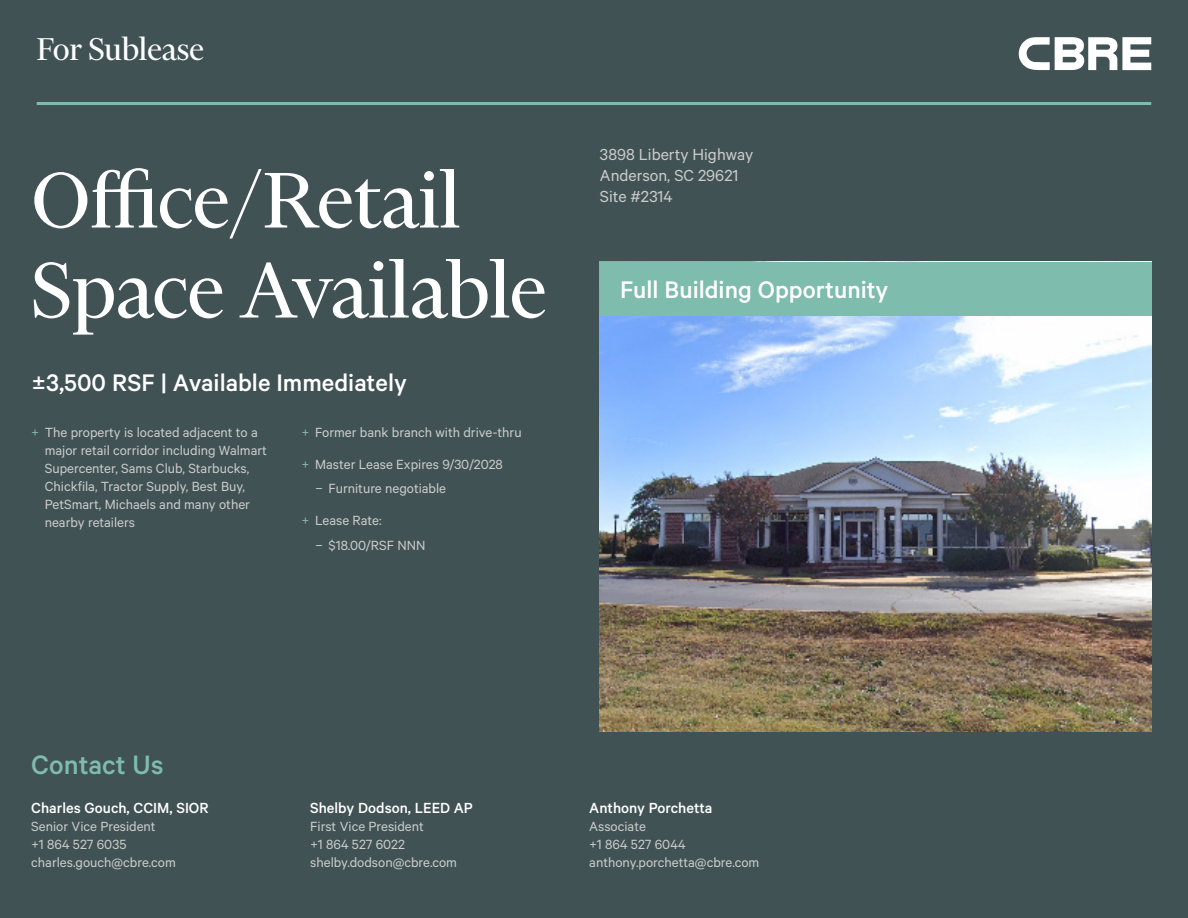
<style>
.page{position:relative;width:1188px;height:918px;background:#415255}
.page>*{position:absolute;margin:0;border:0;box-sizing:border-box;transform-origin:0 0}
.Heading_Large{font:90px "Financier Display";color:#fff}
.t1{font:36px "Financier Display";color:#fff}
.Contact_Us{font:500 30px "Calibre";color:#7ebcad}
.Subheading_Small{font:500 27px "Calibre";color:#fff}
.t2{font:18px "Calibre";color:#cbccca}
.Broker_Name{font:500 16.5px "Calibre";color:#fff}
.Contact_Info{font:15px/18px "Calibre";color:#cbccca}
.s1{color:#7ebcad}
</style>
<div class="page">
<img style="left:600px;top:316px;width:551px;height:415px">
<svg style="left:1019px;top:37px;width:132px;height:33px"></svg>
<hr style="left:37px;top:102px;width:1114px;height:3px;background:#7ebcad">
<div style="left:600px;top:262px;width:552px;height:54px;background:#7ebcad"></div>
<p class="t1" style="left:37px;top:30px;width:169px">For Sublease</p>
<p class="Heading_Large" style="left:31px;top:153px;width:431px">Office/Retail</p>
<p class="Heading_Large" style="left:31px;top:243px;width:517px">Space Available</p>
<p class="Subheading_Small" style="left:31px;top:367px;width:377px">±3,500 RSF | Available Immediately</p>
<p class="Contact_Info" style="left:45px;top:423px;width:224px;text-indent:-14px"><span class="s1">+</span> The property is located adjacent to a major retail corridor including Walmart Supercenter, Sams Club, Starbucks, Chickfila, Tractor Supply, Best Buy, PetSmart, Michaels and many other nearby retailers</p>
<p class="Contact_Info" style="left:302px;top:423px;width:222px"><span class="s1">+</span> Former bank branch with drive-thru</p>
<p class="Contact_Info" style="left:302px;top:454px;width:203px"><span class="s1">+</span> Master Lease Expires 9/30/2028</p>
<p class="Contact_Info" style="left:315px;top:479px;width:133px">− Furniture negotiable</p>
<p class="Contact_Info" style="left:302px;top:511px;width:82px"><span class="s1">+</span> Lease Rate:</p>
<p class="Contact_Info" style="left:315px;top:535px;width:112px">− $18.00/RSF NNN</p>
<p class="t2" style="left:600px;top:144px;width:155px">3898 Liberty Highway</p>
<p class="t2" style="left:600px;top:165px;width:140px">Anderson, SC 29621</p>
<p class="t2" style="left:600px;top:186px;width:74px">Site #2314</p>
<p class="Subheading_Small" style="left:620px;top:274px;width:270px">Full Building Opportunity</p>
<p class="Contact_Us" style="left:31px;top:748px;width:134px">Contact Us</p>
<p class="Broker_Name" style="left:31px;top:798px;width:179px">Charles Gouch, CCIM, SIOR</p>
<p class="Contact_Info" style="left:31px;top:816px;width:126px">Senior Vice President</p>
<p class="Contact_Info" style="left:31px;top:834px;width:97px">+1 864 527 6035</p>
<p class="Contact_Info" style="left:31px;top:852px;width:146px">charles.gouch@cbre.com</p>
<p class="Broker_Name" style="left:310px;top:798px;width:164px">Shelby Dodson, LEED AP</p>
<p class="Contact_Info" style="left:310px;top:816px;width:115px">First Vice President</p>
<p class="Contact_Info" style="left:310px;top:834px;width:96px">+1 864 527 6022</p>
<p class="Contact_Info" style="left:310px;top:852px;width:148px">shelby.dodson@cbre.com</p>
<p class="Broker_Name" style="left:589px;top:798px;width:125px">Anthony Porchetta</p>
<p class="Contact_Info" style="left:589px;top:816px;width:58px">Associate</p>
<p class="Contact_Info" style="left:589px;top:834px;width:98px">+1 864 527 6044</p>
<p class="Contact_Info" style="left:589px;top:852px;width:172px">anthony.porchetta@cbre.com</p>
</div>
